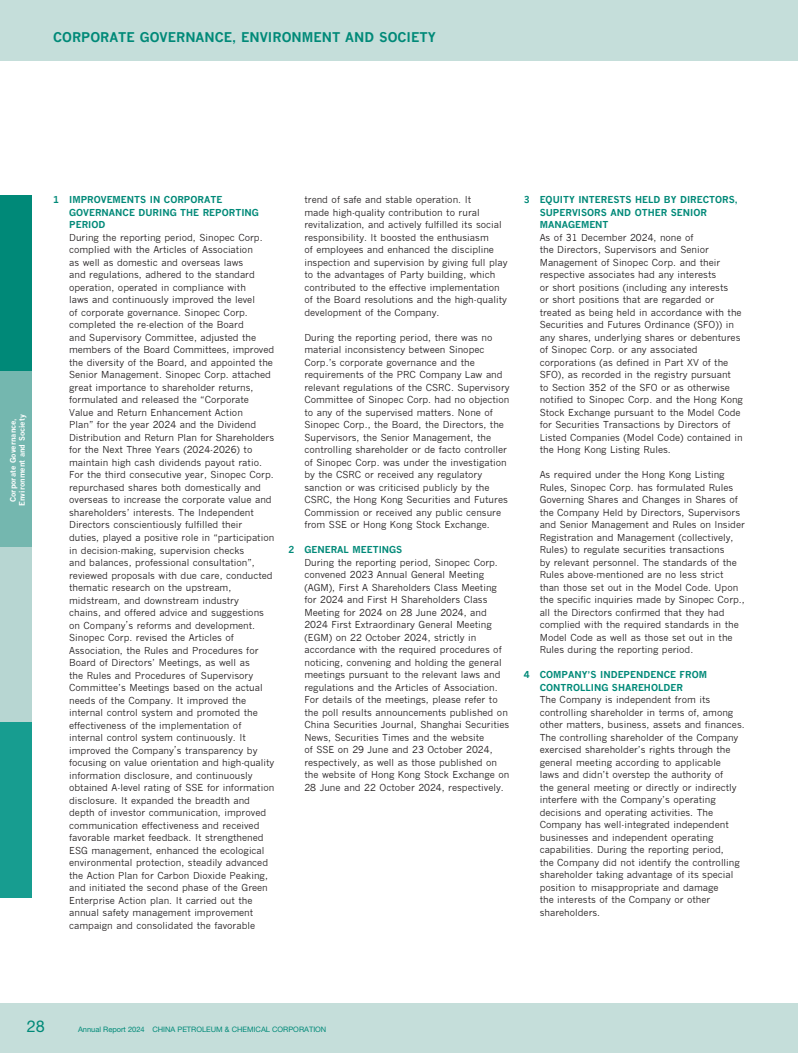
<style>
.page{position:relative;width:798px;height:1053px;background:#fff}
.page>*{position:absolute;margin:0;border:0;box-sizing:border-box;transform-origin:0 0}
.t1{font:16.25px "Helvetica Neue LT Std";color:#008978}
.t2{font:700 13.12px "News Gothic";color:#008978}
.t3{font:9.38px/12.5px "News Gothic";color:#231f20}
.t4{font:700 9.38px/12.5px "News Gothic";color:#008978}
.t5{font:7.5px "Helvetica Neue LT Std";color:#008978}
.t6{font:700 7.5px/9px "News Gothic";color:#fff;text-align:center}
</style>
<div class="page">
<div style="left:0;top:1003px;width:797px;height:49px;background:#c5deda"></div>
<div style="left:0;top:195px;width:32px;height:176px;background:#008978"></div>
<div style="left:0;top:546px;width:32px;height:176px;background:#b7d6d2"></div>
<div style="left:0;top:371px;width:32px;height:175px;background:#74b7af"></div>
<div style="left:0;top:722px;width:32px;height:176px;background:#179d90"></div>
<div style="left:0;top:0;width:797px;height:61px;background:#c5deda"></div>
<h2 class="t2" style="left:53px;top:29px;width:384px">CORPORATE GOVERNANCE, ENVIRONMENT AND SOCIETY</h2>
<p class="t6" style="left:8px;top:506px;width:93px;rotate:-90deg">Corporate Governance,<br>Environment and Society</p>
<p class="t4" style="left:69px;top:193px;width:191px;text-indent:-16px">1 IMPROVEMENTS IN CORPORATE<br>GOVERNANCE DURING THE REPORTING<br>PERIOD</p>
<p class="t3" style="left:69px;top:231px;width:206px">During the reporting period, Sinopec Corp. complied with the Articles of Association<br>as well as domestic and overseas laws<br>and regulations, adhered to the standard operation, operated in compliance with<br>laws and continuously improved the level<br>of corporate governance. Sinopec Corp. completed the re-election of the Board<br>and Supervisory Committee, adjusted the members of the Board Committees, improved the diversity of the Board, and appointed the Senior Management. Sinopec Corp. attached great importance to shareholder returns, formulated and released the “Corporate Value and Return Enhancement Action<br>Plan” for the year 2024 and the Dividend Distribution and Return Plan for Shareholders for the Next Three Years (2024-2026) to maintain high cash dividends payout ratio.<br>For the third consecutive year, Sinopec Corp. repurchased shares both domestically and overseas to increase the corporate value and shareholders’ interests. The Independent Directors conscientiously fulfilled their duties, played a positive role in “participation in decision-making, supervision checks<br>and balances, professional consultation”, reviewed proposals with due care, conducted thematic research on the upstream, midstream, and downstream industry<br>chains, and offered advice and suggestions on Company’s reforms and development.<br>Sinopec Corp. revised the Articles of Association, the Rules and Procedures for Board of Directors’ Meetings, as well as<br>the Rules and Procedures of Supervisory Committee’s Meetings based on the actual needs of the Company. It improved the internal control system and promoted the effectiveness of the implementation of internal control system continuously. It improved the Company’s transparency by focusing on value orientation and high-quality information disclosure, and continuously obtained A-level rating of SSE for information disclosure. It expanded the breadth and depth of investor communication, improved communication effectiveness and received favorable market feedback. It strengthened ESG management, enhanced the ecological environmental protection, steadily advanced the Action Plan for Carbon Dioxide Peaking, and initiated the second phase of the Green Enterprise Action plan. It carried out the annual safety management improvement campaign and consolidated the favorable</p>
<p class="t3" style="left:304px;top:193px;width:204px">trend of safe and stable operation. It<br>made high-quality contribution to rural revitalization, and actively fulfilled its social responsibility. It boosted the enthusiasm<br>of employees and enhanced the discipline inspection and supervision by giving full play to the advantages of Party building, which contributed to the effective implementation of the Board resolutions and the high-quality development of the Company.</p>
<p class="t3" style="left:304px;top:331px;width:206px">During the reporting period, there was no material inconsistency between Sinopec Corp.’s corporate governance and the requirements of the PRC Company Law and relevant regulations of the CSRC. Supervisory Committee of Sinopec Corp. had no objection to any of the supervised matters. None of Sinopec Corp., the Board, the Directors, the Supervisors, the Senior Management, the controlling shareholder or de facto controller of Sinopec Corp. was under the investigation by the CSRC or received any regulatory sanction or was criticised publicly by the CSRC, the Hong Kong Securities and Futures Commission or received any public censure from SSE or Hong Kong Stock Exchange.</p>
<p class="t4" style="left:288px;top:543px;width:115px">2 GENERAL MEETINGS</p>
<p class="t3" style="left:304px;top:556px;width:206px">During the reporting period, Sinopec Corp. convened 2023 Annual General Meeting (AGM), First A Shareholders Class Meeting for 2024 and First H Shareholders Class Meeting for 2024 on 28 June 2024, and 2024 First Extraordinary General Meeting (EGM) on 22 October 2024, strictly in accordance with the required procedures of noticing, convening and holding the general meetings pursuant to the relevant laws and regulations and the Articles of Association.<br>For details of the meetings, please refer to the poll results announcements published on China Securities Journal, Shanghai Securities News, Securities Times and the website<br>of SSE on 29 June and 23 October 2024, respectively, as well as those published on the website of Hong Kong Stock Exchange on 28 June and 22 October 2024, respectively.</p>
<p class="t4" style="left:539px;top:193px;width:200px;text-indent:-16px">3 EQUITY INTERESTS HELD BY DIRECTORS,<br>SUPERVISORS AND OTHER SENIOR<br>MANAGEMENT</p>
<p class="t3" style="left:539px;top:231px;width:205px">As of 31 December 2024, none of<br>the Directors, Supervisors and Senior Management of Sinopec Corp. and their respective associates had any interests<br>or short positions (including any interests<br>or short positions that are regarded or treated as being held in accordance with the Securities and Futures Ordinance (SFO)) in any shares, underlying shares or debentures of Sinopec Corp. or any associated corporations (as defined in Part XV of the SFO), as recorded in the registry pursuant<br>to Section 352 of the SFO or as otherwise notified to Sinopec Corp. and the Hong Kong Stock Exchange pursuant to the Model Code for Securities Transactions by Directors of Listed Companies (Model Code) contained in the Hong Kong Listing Rules.</p>
<p class="t3" style="left:539px;top:468px;width:207px">As required under the Hong Kong Listing Rules, Sinopec Corp. has formulated Rules Governing Shares and Changes in Shares of the Company Held by Directors, Supervisors and Senior Management and Rules on Insider Registration and Management (collectively, Rules) to regulate securities transactions<br>by relevant personnel. The standards of the Rules above-mentioned are no less strict than those set out in the Model Code. Upon the specific inquiries made by Sinopec Corp., all the Directors confirmed that they had complied with the required standards in the Model Code as well as those set out in the Rules during the reporting period.</p>
<p class="t4" style="left:539px;top:668px;width:169px;text-indent:-16px">4 COMPANY’S INDEPENDENCE FROM<br>CONTROLLING SHAREHOLDER</p>
<p class="t3" style="left:539px;top:693px;width:206px">The Company is independent from its controlling shareholder in terms of, among other matters, business, assets and finances.<br>The controlling shareholder of the Company exercised shareholder’s rights through the general meeting according to applicable<br>laws and didn’t overstep the authority of<br>the general meeting or directly or indirectly interfere with the Company’s operating decisions and operating activities. The Company has well-integrated independent businesses and independent operating capabilities. During the reporting period,<br>the Company did not identify the controlling shareholder taking advantage of its special position to misappropriate and damage<br>the interests of the Company or other shareholders.</p>
<h1 class="t1" style="left:27px;top:1016px;width:20px">28</h1>
<p class="t5" style="left:152px;top:1024px;width:175px">CHINA PETROLEUM &amp; CHEMICAL CORPORATION</p>
<p class="t5" style="left:78px;top:1024px;width:68px">Annual Report 2024</p>
</div>
